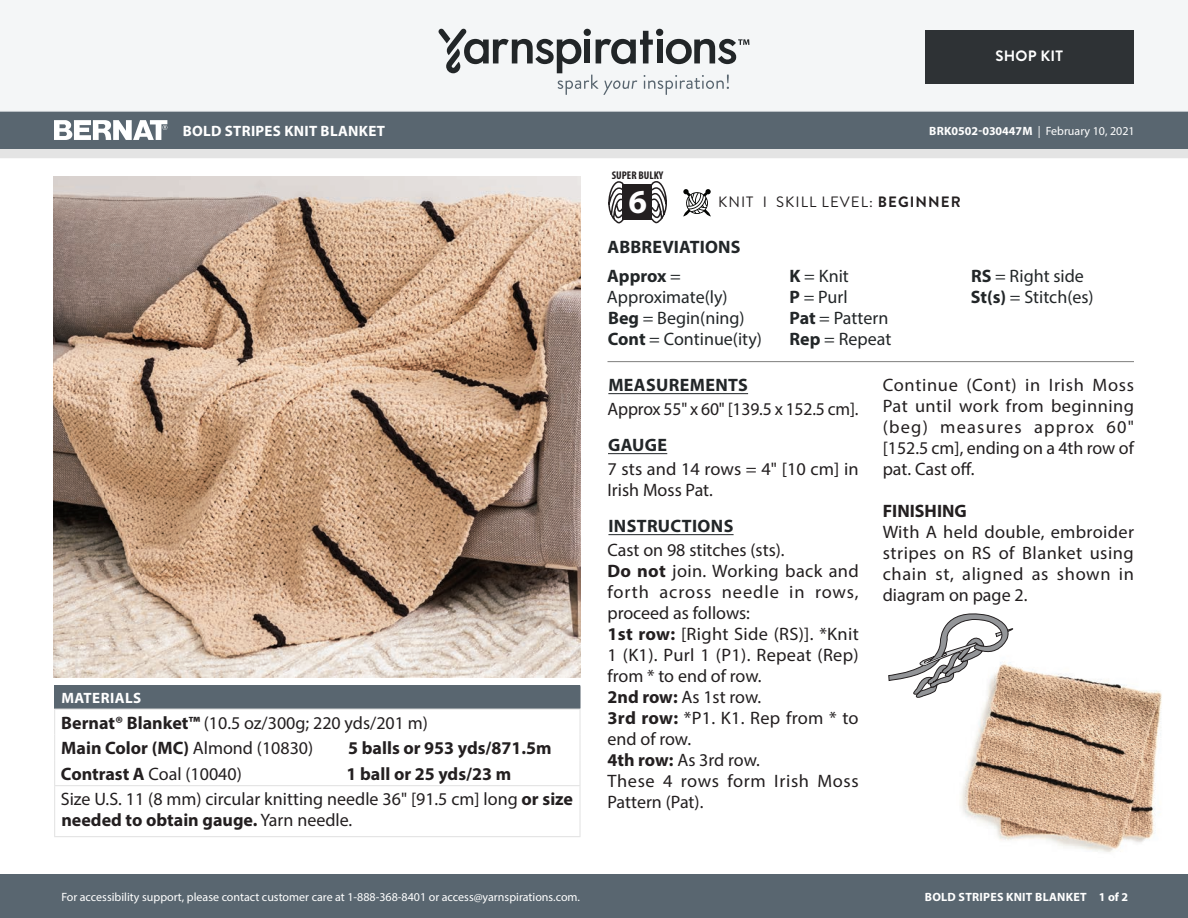
<style>
.page{position:relative;width:1188px;height:918px;background:#fff}
.page>*{position:absolute;margin:0;border:0;box-sizing:border-box;transform-origin:0 0}
.t1{font:700 33.6px "Myriad Pro";color:#fff}
.Body_-__With_auto_st{font:18px/21px "Myriad Pro";letter-spacing:.01em;color:#231f20;text-align:justify}
.Abbreviations_-_With{font:18px/21px "Myriad Pro";color:#222628}
.Materials_-_Needle{font:18px/21px "Myriad Pro";color:#231f20}
.Material_-__Colors_i{font:700 18px "Myriad Pro";color:#231f20}
.Body_-_HEADERS_-_Und{font:700 18px "Myriad Pro";letter-spacing:.02em;color:#222628}
.Materials_-_Brand{font:18px "Myriad Pro";color:#231f20}
.Body_-__With_auto_st-2{font:18px/21px "Myriad Pro";letter-spacing:.03em;color:#231f20}
.Body_-__With_auto_st-3{font:18px "Myriad Pro";letter-spacing:-.01em;color:#231f20}
.Material_-__Colors_i-2{font:18px "Myriad Pro";color:#231f20}
.Body_-__With_auto_st-4{font:700 18px "Myriad Pro";color:#231f20}
.Materials_-__Header{font:700 15px "Myriad Pro";letter-spacing:.02em;color:#fff}
.Type_of_pattern___Sk{font:15px "Brandon Grotesque";letter-spacing:.07em;color:#231f20}
.t2{font:700 15px "Brandon Grotesque";letter-spacing:.02em;color:#fff}
.t3{font:12px "Myriad Pro";color:#fff}
.t4{font:700 12px "Myriad Pro";letter-spacing:.02em;color:#fff}
.t5{font:700 condensed 11.25px "Myriad Pro";color:#231f20}
.s1{font-weight:700}
.s2{font-weight:400}
</style>
<div class="page">
<div style="left:0;top:875px;width:1188px;height:43px;background:#596670"></div>
<div style="left:0;top:149px;width:1188px;height:9px;background:#e4e4e4"></div>
<div style="left:0;top:111px;width:1188px;height:38px;background:#596670"></div>
<div style="left:0;top:0;width:1188px;height:112px;background:#f4f6f7"></div>
<svg style="left:438px;top:29px;width:311px;height:66px"></svg>
<div style="left:925px;top:30px;width:209px;height:54px;background:#2e3235"></div>
<svg style="left:54px;top:120px;width:113px;height:20px"></svg>
<svg style="left:683px;top:189px;width:28px;height:28px"></svg>
<svg style="left:608px;top:181px;width:16px;height:42px"></svg>
<svg style="left:651px;top:181px;width:16px;height:42px"></svg>
<div style="left:622px;top:184px;width:30px;height:36px;background:#231f20"></div>
<img style="left:961px;top:667px;width:201px;height:185px">
<img style="left:54px;top:177px;width:527px;height:501px">
<hr style="left:608px;top:393px;width:140px;height:1px;background:#222628">
<hr style="left:608px;top:453px;width:59px;height:1px;background:#222628">
<hr style="left:608px;top:534px;width:126px;height:1px;background:#222628">
<svg style="left:888px;top:613px;width:125px;height:85px"></svg>
<div style="left:55px;top:686px;width:525px;height:23px;background:#596670"></div>
<svg style="left:580px;top:686px;width:1px;height:23px"></svg>
<hr style="left:54px;top:709px;width:288px;height:1px;background:#e4e4e4">
<hr style="left:342px;top:709px;width:239px;height:1px;background:#e4e4e4">
<hr style="left:579px;top:710px;width:2px;height:25px;background:#e4e4e4">
<hr style="left:579px;top:735px;width:2px;height:25px;background:#e4e4e4">
<svg style="left:54px;top:686px;width:1px;height:99px"></svg>
<hr style="left:579px;top:760px;width:2px;height:25px;background:#e4e4e4">
<hr style="left:54px;top:786px;width:1px;height:50px;background:#e4e4e4">
<hr style="left:54px;top:785px;width:288px;height:1px;background:#e4e4e4">
<hr style="left:342px;top:785px;width:239px;height:1px;background:#e4e4e4">
<hr style="left:579px;top:786px;width:2px;height:50px;background:#e4e4e4">
<hr style="left:54px;top:836px;width:288px;height:1px;background:#e4e4e4">
<hr style="left:342px;top:836px;width:239px;height:1px;background:#e4e4e4">
<hr style="left:608px;top:361px;width:526px;height:1px;background:#7e7e7d">
<p class="t2" style="left:995px;top:46px;width:69px">SHOP KIT</p>
<p class="Materials_-__Header" style="left:183px;top:121px;width:204px">BOLD STRIPES KNIT BLANKET</p>
<p class="t3" style="left:929px;top:124px;width:207px"><span class="s1">BRK0502-030447M</span> | February 10, 2021</p>
<p class="t5" style="left:612px;top:168px;width:53px">SUPER BULKY</p>
<h1 class="t1" style="left:629px;top:180px;width:20px">6</h1>
<p class="Type_of_pattern___Sk" style="left:718px;top:192px;width:244px">KNIT I SKILL LEVEL: <span class="s1">BEGINNER</span></p>
<p class="Materials_-__Header" style="left:61px;top:688px;width:81px">MATERIALS</p>
<p class="Materials_-_Brand" style="left:61px;top:711px;width:368px"><span class="s1">Bernat® Blanket™</span> (10.5 oz/300g; 220 yds/201 m)</p>
<p class="Material_-__Colors_i" style="left:61px;top:736px;width:253px">Main Color (MC) <span class="s2">Almond (10830)</span></p>
<p class="Material_-__Colors_i" style="left:348px;top:736px;width:205px">5 balls or 953 yds/871.5m</p>
<p class="Material_-__Colors_i-2" style="left:61px;top:763px;width:182px"><span class="s1">Contrast A</span> Coal (10040)</p>
<p class="Material_-__Colors_i" style="left:347px;top:762px;width:166px">1 ball or 25 yds/23 m</p>
<p class="Materials_-_Needle" style="left:61px;top:788px;width:514px">Size U.S. 11 (8 mm) circular knitting needle 36" [91.5 cm] long <span class="s1">or size needed to obtain gauge.</span> Yarn needle.</p>
<p class="t3" style="left:61px;top:889px;width:520px">For accessibility support, please contact customer care at 1-888-368-8401 or access@yarnspirations.com.</p>
<p class="Body_-_HEADERS_-_Und" style="left:608px;top:235px;width:135px">ABBREVIATIONS</p>
<p class="Abbreviations_-_With" style="left:607px;top:265px;width:122px"><span class="s1">Approx</span> =<br>Approximate(ly)</p>
<p class="Abbreviations_-_With" style="left:608px;top:307px;width:138px"><span class="s1">Beg</span> = Begin(ning)</p>
<p class="Abbreviations_-_With" style="left:608px;top:328px;width:156px"><span class="s1">Cont</span> = Continue(ity)</p>
<p class="Abbreviations_-_With" style="left:790px;top:265px;width:61px"><span class="s1">K</span> = Knit</p>
<p class="Abbreviations_-_With" style="left:790px;top:286px;width:60px"><span class="s1">P</span> = Purl</p>
<p class="Abbreviations_-_With" style="left:790px;top:307px;width:100px"><span class="s1">Pat</span> = Pattern</p>
<p class="Abbreviations_-_With" style="left:790px;top:328px;width:103px"><span class="s1">Rep</span> = Repeat</p>
<p class="Abbreviations_-_With" style="left:971px;top:265px;width:114px"><span class="s1">RS</span> = Right side</p>
<p class="Abbreviations_-_With" style="left:971px;top:286px;width:124px"><span class="s1">St(s)</span> = Stitch(es)</p>
<p class="Body_-_HEADERS_-_Und" style="left:608px;top:373px;width:141px">MEASUREMENTS</p>
<p class="Body_-__With_auto_st-3" style="left:608px;top:398px;width:253px">Approx 55" x 60" [139.5 x 152.5 cm].</p>
<p class="Body_-_HEADERS_-_Und" style="left:608px;top:433px;width:61px">GAUGE</p>
<p class="Body_-__With_auto_st" style="left:608px;top:458px;width:253px">7 sts and 14 rows = 4" [10 cm] in<br>Irish Moss Pat.</p>
<p class="Body_-_HEADERS_-_Und" style="left:608px;top:514px;width:126px">INSTRUCTIONS</p>
<p class="Body_-__With_auto_st" style="left:608px;top:539px;width:179px">Cast on 98 stitches (sts).</p>
<p class="Body_-__With_auto_st" style="left:608px;top:560px;width:253px"><span class="s1">Do not</span> join. Working back and forth across needle in rows, proceed as follows:</p>
<p class="Body_-__With_auto_st" style="left:608px;top:623px;width:253px"><span class="s1">1st row:</span> [Right Side (RS)]. *Knit 1 (K1). Purl 1 (P1). Repeat (Rep) from * to end of row.</p>
<p class="Body_-__With_auto_st" style="left:608px;top:686px;width:155px"><span class="s1">2nd row:</span> As 1st row.</p>
<p class="Body_-__With_auto_st" style="left:608px;top:707px;width:253px"><span class="s1">3rd row:</span> *P1. K1. Rep from * to end of row.</p>
<p class="Body_-__With_auto_st" style="left:608px;top:749px;width:154px"><span class="s1">4th row:</span> As 3rd row.</p>
<p class="Body_-__With_auto_st-2" style="left:608px;top:770px;width:253px">These 4 rows form Irish Moss<br>Pattern (Pat).</p>
<p class="Body_-__With_auto_st" style="left:883px;top:374px;width:253px">Continue (Cont) in Irish Moss Pat until work from beginning (beg) measures approx 60" [152.5 cm], ending on a 4th row of pat. Cast off.</p>
<p class="Body_-__With_auto_st-4" style="left:883px;top:499px;width:86px">FINISHING</p>
<p class="Body_-__With_auto_st" style="left:883px;top:521px;width:253px">With A held double, embroider stripes on RS of Blanket using chain st, aligned as shown in diagram on page 2.</p>
<p class="t4" style="left:925px;top:889px;width:205px">BOLD STRIPES KNIT BLANKET 1 of 2</p>
</div>
